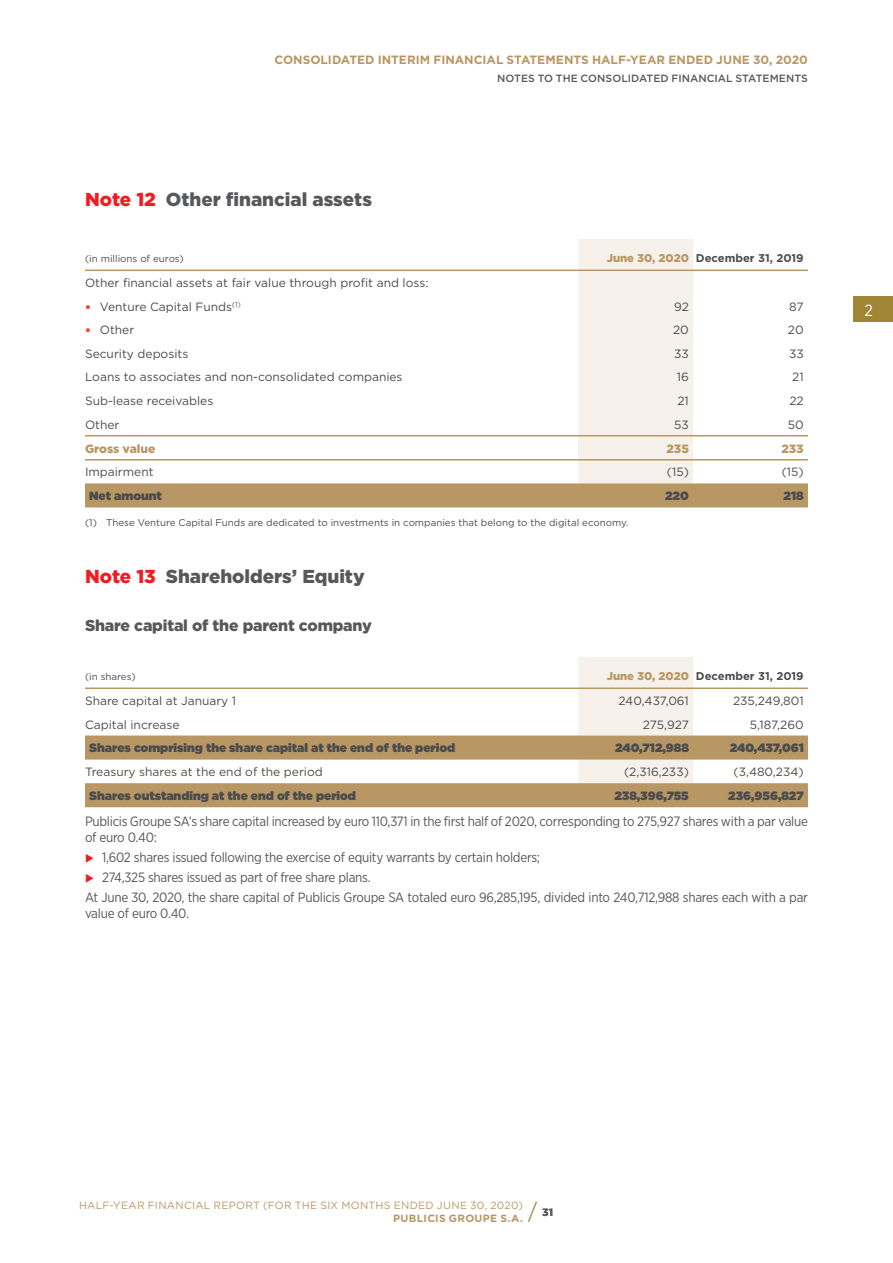
<style>
.page{position:relative;width:893px;height:1263px;background:#fff}
.page>*{position:absolute;margin:0;border:0;box-sizing:border-box;transform-origin:0 0}
.t1{font:900 18.75px "Gotham";color:#57585a}
.t2{font:16.2px "Gotham Narrow";color:#fff}
.t3{font:900 15.75px "Gotham";letter-spacing:-.01em;color:#57585a}
.t4{font:13.5px/15.9px "Gotham Narrow";letter-spacing:-.02em;color:#57585a}
.t5{font:12px/23.7px "Gotham";color:#4b4c4d}
.t6{font:900 12px "Gotham";color:#4b4c4d}
.t7{font:700 12px "Gotham";color:#b99764}
.t8{font:900 12px "Gotham";color:#b99764}
.t9{font:700 11.25px "Gotham";color:#4b4c4d}
.t10{font:10.5px "Gotham";letter-spacing:.025em;color:#b99764}
.t11{font:500 10.5px "Gotham";color:#57585a}
.t12{font:700 10.5px "Gotham";letter-spacing:.025em;color:#b99764}
.t13{font:700 10.5px "Gotham";color:#57585a}
.t14{font:9.75px "Gotham";color:#4b4c4d}
.s1{color:#ee1d23}
.s2{font-weight:900;color:#b99764}
</style>
<div class="page">
<div style="left:854px;top:296px;width:39px;height:26px;background:#9f8535"></div>
<div style="left:578px;top:657px;width:115px;height:79px;background:#f6f1ea"></div>
<svg style="left:85px;top:736px;width:723px;height:71px;fill:#b99764"></svg>
<hr style="left:85px;top:688px;width:723px;height:1px;background:#b99764">
<svg style="left:527px;top:1201px;width:10px;height:21px"></svg>
<svg style="left:85px;top:239px;width:723px;height:268px"></svg>
<p class="t7" style="left:274px;top:54px;width:535px">CONSOLIDATED INTERIM FINANCIAL STATEMENTS HALF-YEAR ENDED JUNE 30, 2020</p>
<p class="t11" style="left:497px;top:74px;width:312px">NOTES TO THE CONSOLIDATED FINANCIAL STATEMENTS</p>
<h1 class="t1" style="left:85px;top:192px;width:288px"><span class="s1">Note 12</span> Other financial assets</h1>
<p class="t14" style="left:85px;top:254px;width:100px">(in millions of euros)</p>
<p class="t9" style="left:607px;top:253px;width:198px"><span class="s2">June 30, 2020</span> December 31, 2019</p>
<p class="t5" style="left:100px;top:272px;width:330px;text-indent:-15px">Other financial assets at fair value through profit and loss:<br>Venture Capital Funds <sup>(1)</sup></p>
<p class="t5" style="left:674px;top:295px;width:16px">92</p>
<p class="t5" style="left:789px;top:295px;width:16px">87</p>
<p class="t5" style="left:100px;top:319px;width:36px">Other</p>
<p class="t5" style="left:673px;top:319px;width:17px">20</p>
<p class="t5" style="left:788px;top:319px;width:17px">20</p>
<p class="t5" style="left:85px;top:343px;width:105px">Security deposits</p>
<p class="t5" style="left:674px;top:343px;width:16px">33</p>
<p class="t5" style="left:789px;top:343px;width:16px">33</p>
<p class="t5" style="left:85px;top:366px;width:319px">Loans to associates and non-consolidated companies</p>
<p class="t5" style="left:677px;top:366px;width:14px">16</p>
<p class="t5" style="left:792px;top:366px;width:13px">21</p>
<p class="t5" style="left:85px;top:390px;width:130px">Sub-lease receivables</p>
<p class="t5" style="left:677px;top:390px;width:13px">21</p>
<p class="t5" style="left:789px;top:390px;width:16px">22</p>
<p class="t5" style="left:85px;top:413px;width:36px">Other</p>
<p class="t5" style="left:674px;top:413px;width:16px">53</p>
<p class="t5" style="left:788px;top:413px;width:17px">50</p>
<p class="t8" style="left:85px;top:443px;width:72px">Gross value</p>
<p class="t8" style="left:666px;top:443px;width:24px">235</p>
<p class="t8" style="left:781px;top:443px;width:24px">233</p>
<p class="t5" style="left:85px;top:461px;width:70px">Impairment</p>
<p class="t5" style="left:667px;top:461px;width:24px">(15)</p>
<p class="t5" style="left:782px;top:461px;width:24px">(15)</p>
<p class="t6" style="left:89px;top:491px;width:74px">Net amount</p>
<p class="t6" style="left:665px;top:491px;width:25px">220</p>
<p class="t6" style="left:783px;top:491px;width:22px">218</p>
<p class="t14" style="left:85px;top:518px;width:545px">(1) These Venture Capital Funds are dedicated to investments in companies that belong to the digital economy.</p>
<h1 class="t1" style="left:85px;top:569px;width:281px"><span class="s1">Note 13</span> Shareholders’ Equity</h1>
<p class="t3" style="left:85px;top:618px;width:288px">Share capital of the parent company</p>
<p class="t14" style="left:85px;top:672px;width:52px">(in shares)</p>
<p class="t9" style="left:607px;top:671px;width:198px"><span class="s2">June 30, 2020</span> December 31, 2019</p>
<p class="t5" style="left:85px;top:690px;width:153px">Share capital at January 1</p>
<p class="t5" style="left:618px;top:690px;width:72px">240,437,061</p>
<p class="t5" style="left:733px;top:690px;width:72px">235,249,801</p>
<p class="t5" style="left:85px;top:713px;width:96px">Capital increase</p>
<p class="t5" style="left:643px;top:713px;width:48px">275,927</p>
<p class="t5" style="left:750px;top:713px;width:55px">5,187,260</p>
<p class="t6" style="left:89px;top:744px;width:367px">Shares comprising the share capital at the end of the period</p>
<p class="t6" style="left:615px;top:744px;width:75px">240,712,988</p>
<p class="t6" style="left:730px;top:744px;width:75px">240,437,061</p>
<p class="t5" style="left:85px;top:761px;width:239px">Treasury shares at the end of the period</p>
<p class="t5" style="left:624px;top:761px;width:66px">(2,316,233)</p>
<p class="t5" style="left:733px;top:761px;width:72px">(3,480,234)</p>
<p class="t6" style="left:89px;top:791px;width:268px">Shares outstanding at the end of the period</p>
<p class="t6" style="left:614px;top:791px;width:76px">238,396,755</p>
<p class="t6" style="left:728px;top:791px;width:77px">236,956,827</p>
<p class="t4" style="left:85px;top:814px;width:724px">Publicis Groupe SA’s share capital increased by euro 110,371 in the first half of 2020, corresponding to 275,927 shares with a par value of euro 0.40:</p>
<p class="t4" style="left:102px;top:850px;width:440px">1,602 shares issued following the exercise of equity warrants by certain holders;</p>
<p class="t4" style="left:102px;top:870px;width:270px">274,325 shares issued as part of free share plans.</p>
<p class="t4" style="left:85px;top:890px;width:724px">At June 30, 2020, the share capital of Publicis Groupe SA totaled euro 96,285,195, divided into 240,712,988 shares each with a par</p>
<p class="t4" style="left:85px;top:906px;width:106px">value of euro 0.40.</p>
<p class="t2" style="left:864px;top:303px;width:10px">2</p>
<p class="t10" style="left:79px;top:1200px;width:445px">HALF-YEAR FINANCIAL REPORT (FOR THE SIX MONTHS ENDED JUNE 30, 2020)</p>
<p class="t12" style="left:393px;top:1214px;width:131px">PUBLICIS GROUPE S.A.</p>
<p class="t13" style="left:542px;top:1208px;width:12px">31</p>
</div>
